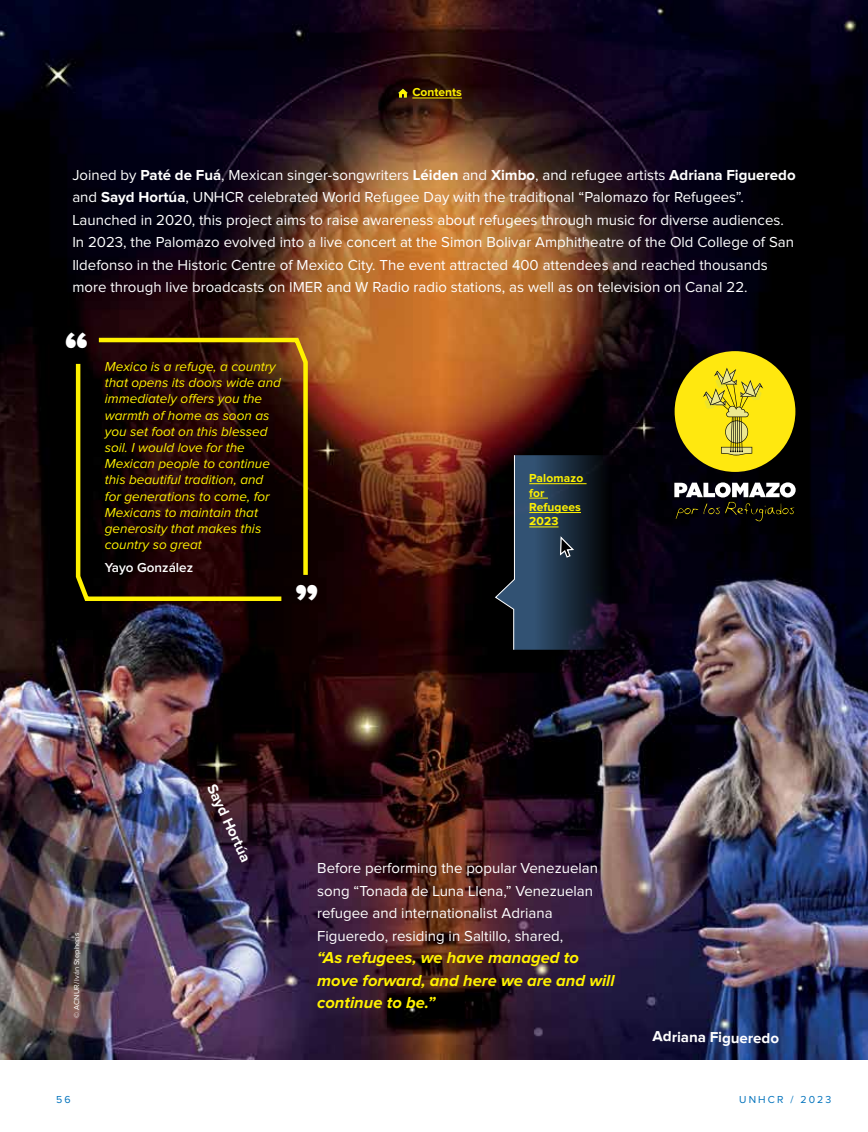
<style>
.page{position:relative;width:868px;height:1132px;background:#fff}
.page>*{position:absolute;margin:0;border:0;box-sizing:border-box;transform-origin:0 0}
.t1{font:900 45px "Proxima Nova";color:#fff}
.t2{font:italic 700 16.5px/22.5px "Proxima Nova";color:#fff200}
.t3{font:15px/22.5px "Proxima Nova";color:#fff}
.t4{font:700 15px "Proxima Nova";color:#fff}
.t5{font:italic 13.5px/16.2px "Proxima Nova";color:#fff200}
.t6{font:600 13.5px "Proxima Nova";color:#fff}
.t7{font:700 12px/14.4px "Proxima Nova";letter-spacing:.01em;color:#fff200}
.t8{font:10.5px "Proxima Nova";letter-spacing:.2em;color:#0072bc}
.t9{font:7.5px "Proxima Nova";letter-spacing:.025em;color:#fff}
.s1{font-weight:700}
</style>
<div class="page">
<img style="left:0;top:0;width:867px;height:1059px">
<svg style="left:94px;top:335px;width:216px;height:244px;background:#523707"></svg>
<svg style="left:74px;top:359px;width:212px;height:244px;background:#200b04"></svg>
<div style="left:674px;top:351px;width:121px;height:121px;background:#ffe80f;border-radius:50%"></div>
<svg style="left:703px;top:367px;width:60px;height:88px"></svg>
<svg style="left:674px;top:482px;width:121px;height:39px"></svg>
<svg style="left:494px;top:454px;width:145px;height:196px;background:#1a2433"></svg>
<hr style="left:412px;top:98px;width:50px;height:1px;background:#fff200">
<svg style="left:398px;top:89px;width:10px;height:8px"></svg>
<p class="t7" style="left:412px;top:86px;width:51px">Contents</p>
<p class="t3" style="left:72px;top:164px;width:724px">Joined by <span class="s1">Paté de Fuá</span>, Mexican singer-songwriters <span class="s1">Léiden</span> and <span class="s1">Ximbo</span>, and refugee artists <span class="s1">Adriana Figueredo </span>and <span class="s1">Sayd Hortúa</span>, UNHCR celebrated World Refugee Day with the traditional “Palomazo for Refugees”.<br>Launched in 2020, this project aims to raise awareness about refugees through music for diverse audiences.<br>In 2023, the Palomazo evolved into a live concert at the Simon Bolivar Amphitheatre of the Old College of San Ildefonso in the Historic Centre of Mexico City. The event attracted 400 attendees and reached thousands more through live broadcasts on IMER and W Radio radio stations, as well as on television on Canal 22.</p>
<h1 class="t1" style="left:65px;top:327px;width:25px">“</h1>
<p class="t5" style="left:105px;top:359px;width:177px">Mexico is a refuge, a country that opens its doors wide and immediately offers you the warmth of home as soon as you set foot on this blessed soil. I would love for the<br>Mexican people to continue this beautiful tradition, and for generations to come, for<br>Mexicans to maintain that generosity that makes this country so great</p>
<p class="t6" style="left:105px;top:557px;width:90px">Yayo González</p>
<h1 class="t1" style="left:318px;top:605px;width:25px;rotate:-180deg">“</h1>
<p class="t7" style="left:529px;top:471px;width:55px">Palomazo for<br>Refugees<br>2023</p>
<p class="t9" style="left:73px;top:1017px;width:86px;rotate:-90deg">© ACNUR/Iván Stephens</p>
<p class="t4" style="left:217px;top:781px;width:86px;rotate:65deg">Sayd Hortúa</p>
<p class="t3" style="left:317px;top:857px;width:282px">Before performing the popular Venezuelan song “Tonada de Luna Llena,” Venezuelan refugee and internationalist Adriana Figueredo, residing in Saltillo, shared,</p>
<p class="t2" style="left:317px;top:946px;width:299px">“As refugees, we have managed to move forward, and here we are and will continue to be.”</p>
<p class="t4" style="left:652px;top:1029px;width:128px;rotate:1deg">Adriana Figueredo</p>
<p class="t8" style="left:56px;top:1094px;width:16px">56</p>
<p class="t8" style="left:739px;top:1094px;width:94px">UNHCR / 2023</p>
</div>
